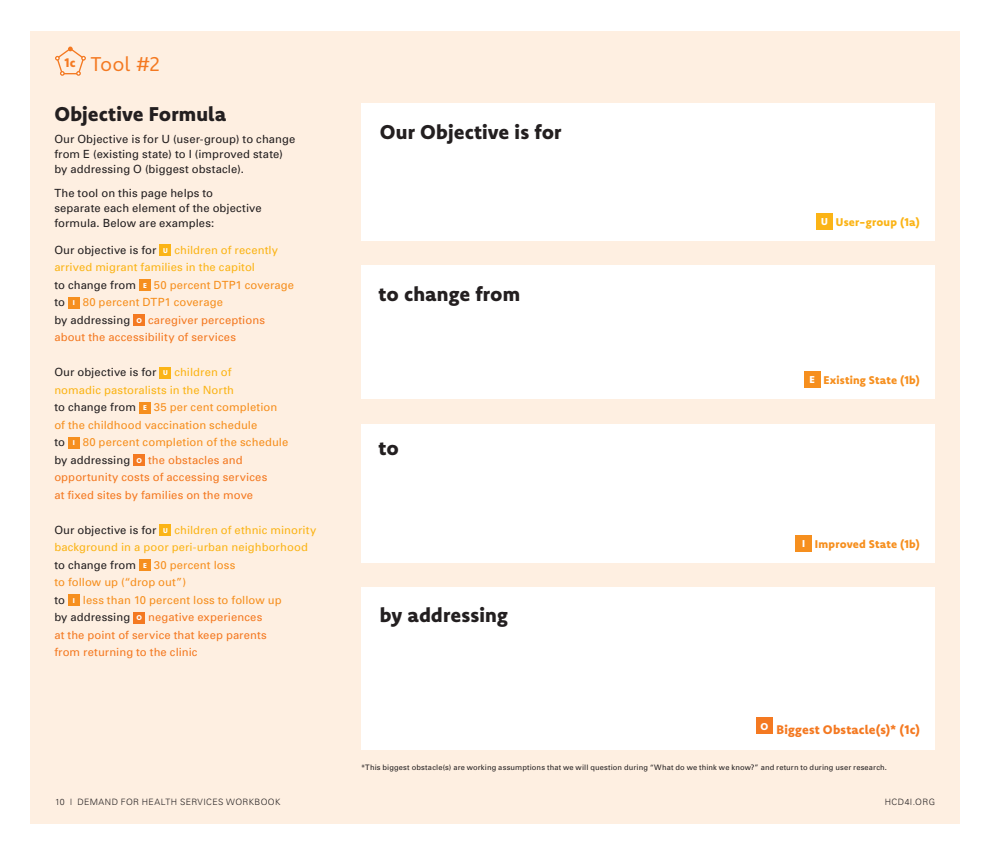
<style>
.page{position:relative;width:990px;height:855px;background:#fff}
.page>*{position:absolute;margin:0;border:0;box-sizing:border-box;transform-origin:0 0}
.H1___16_20_Komet_Hea{font:800 20px "Komet";letter-spacing:.005em;color:#231f20}
.H1___16_20_Komet_Hea-2{font:20px "Komet";color:#f47921}
.Post-It_label{font:800 12.5px "Komet";letter-spacing:.01em;color:#f47921}
._10_11_White_Number{font:800 12.5px "Komet";color:#f47921}
.T2___9_12_Univers_55{font:11.25px/15px "Univers";letter-spacing:.01em;color:#231f20}
.T2___9_12_Univers_55-2{font:11.25px/17.5px "Univers";letter-spacing:.01em;color:#f47921}
.T2___9_12_Univers_55-3{font:11.25px/17.5px "Univers";letter-spacing:.005em;color:#f68f1e}
.T2___9_12_Univers_55-4{font:11.25px/17.5px "Univers";letter-spacing:.005em;color:#fbb416}
.H3___9_12_Komet_Heav{font:800 11.25px "Komet";letter-spacing:.02em;color:#f68f1e}
.H3___9_12_Komet_Heav-2{font:800 11.25px "Komet";letter-spacing:.02em;color:#fbb416}
._10_11_White_Number-2{font:800 10px "Komet";color:#fff}
.t1{font:300 8.75px "Univers";letter-spacing:.045em;color:#231f20}
.Footnote{font:7.5px "Univers";letter-spacing:.015em;color:#231f20}
._10_11_White_Number-3{font:800 7px "Komet";color:#fff}
</style>
<div class="page">
<div style="left:30px;top:31px;width:930px;height:793px;background:#feefe1"></div>
<svg style="left:55px;top:47px;width:31px;height:29px"></svg>
<div style="left:160px;top:244px;width:11px;height:12px;background:#fbb416"></div>
<div style="left:139px;top:279px;width:12px;height:12px;background:#f68f1e"></div>
<div style="left:68px;top:297px;width:12px;height:12px;background:#f68f1e"></div>
<div style="left:133px;top:314px;width:12px;height:12px;background:#f47921"></div>
<div style="left:160px;top:367px;width:11px;height:12px;background:#fbb416"></div>
<div style="left:139px;top:402px;width:12px;height:12px;background:#f68f1e"></div>
<div style="left:68px;top:437px;width:12px;height:12px;background:#f68f1e"></div>
<div style="left:133px;top:454px;width:12px;height:12px;background:#f47921"></div>
<div style="left:160px;top:524px;width:11px;height:12px;background:#fbb416"></div>
<div style="left:139px;top:559px;width:12px;height:12px;background:#f68f1e"></div>
<div style="left:68px;top:594px;width:12px;height:12px;background:#f68f1e"></div>
<div style="left:133px;top:612px;width:12px;height:12px;background:#f47921"></div>
<div style="left:361px;top:266px;width:574px;height:133px;background:#fff"></div>
<div style="left:804px;top:371px;width:17px;height:17px;background:#f68f1e"></div>
<div style="left:361px;top:425px;width:574px;height:138px;background:#fff"></div>
<div style="left:795px;top:535px;width:17px;height:17px;background:#f68f1e"></div>
<div style="left:361px;top:587px;width:574px;height:162px;background:#fff"></div>
<div style="left:756px;top:717px;width:17px;height:17px;background:#f47921"></div>
<div style="left:361px;top:103px;width:574px;height:138px;background:#fff"></div>
<div style="left:816px;top:213px;width:17px;height:17px;background:#fbb416"></div>
<p class="_10_11_White_Number" style="left:65px;top:54px;width:12px">1c</p>
<p class="H1___16_20_Komet_Hea-2" style="left:91px;top:51px;width:71px">Tool #2</p>
<p class="H1___16_20_Komet_Hea" style="left:54px;top:101px;width:173px">Objective Formula</p>
<p class="T2___9_12_Univers_55" style="left:54px;top:132px;width:243px">Our Objective is for U (user-group) to change from E (existing state) to I (improved state) by addressing O (biggest obstacle).</p>
<p class="T2___9_12_Univers_55" style="left:54px;top:186px;width:209px">The tool on this page helps to separate each element of the objective formula. Below are examples:</p>
<p class="T2___9_12_Univers_55" style="left:54px;top:242px;width:104px">Our objective is for</p>
<p class="_10_11_White_Number-3" style="left:163px;top:246px;width:6px">U</p>
<p class="T2___9_12_Univers_55-4" style="left:54px;top:241px;width:225px;text-indent:120px">children of recently arrived migrant families in the capitol</p>
<p class="T2___9_12_Univers_55" style="left:54px;top:277px;width:83px">to change from</p>
<p class="_10_11_White_Number-3" style="left:143px;top:281px;width:5px">E</p>
<p class="T2___9_12_Univers_55-3" style="left:154px;top:276px;width:142px">50 percent DTP1 coverage</p>
<p class="T2___9_12_Univers_55" style="left:54px;top:295px;width:12px">to</p>
<p class="_10_11_White_Number-3" style="left:73px;top:298px;width:4px">I</p>
<p class="T2___9_12_Univers_55-3" style="left:83px;top:293px;width:142px">80 percent DTP1 coverage</p>
<p class="T2___9_12_Univers_55" style="left:54px;top:312px;width:77px">by addressing</p>
<p class="_10_11_White_Number-3" style="left:136px;top:316px;width:7px">O</p>
<p class="T2___9_12_Univers_55-2" style="left:54px;top:311px;width:212px;text-indent:94px">caregiver perceptions about the accessibility of services</p>
<p class="T2___9_12_Univers_55" style="left:54px;top:365px;width:104px">Our objective is for</p>
<p class="_10_11_White_Number-3" style="left:163px;top:368px;width:6px">U</p>
<p class="T2___9_12_Univers_55-4" style="left:54px;top:363px;width:181px;text-align:right">children of<br>nomadic pastoralists in the North</p>
<p class="T2___9_12_Univers_55" style="left:54px;top:400px;width:83px">to change from</p>
<p class="_10_11_White_Number-3" style="left:143px;top:403px;width:5px">E</p>
<p class="T2___9_12_Univers_55-3" style="left:54px;top:398px;width:224px;text-indent:100px">35 per cent completion of the childhood vaccination schedule</p>
<p class="T2___9_12_Univers_55" style="left:54px;top:435px;width:12px">to</p>
<p class="_10_11_White_Number-3" style="left:73px;top:438px;width:4px">I</p>
<p class="T2___9_12_Univers_55-3" style="left:83px;top:433px;width:207px">80 percent completion of the schedule</p>
<p class="T2___9_12_Univers_55" style="left:54px;top:452px;width:77px">by addressing</p>
<p class="_10_11_White_Number-3" style="left:136px;top:456px;width:7px">O</p>
<p class="T2___9_12_Univers_55-2" style="left:54px;top:451px;width:214px;text-indent:94px">the obstacles and opportunity costs of accessing services at fixed sites by families on the move</p>
<p class="T2___9_12_Univers_55" style="left:54px;top:522px;width:104px">Our objective is for</p>
<p class="_10_11_White_Number-3" style="left:163px;top:526px;width:6px">U</p>
<p class="T2___9_12_Univers_55-4" style="left:54px;top:521px;width:263px;text-indent:120px">children of ethnic minority background in a poor peri-urban neighborhood</p>
<p class="T2___9_12_Univers_55" style="left:54px;top:557px;width:83px">to change from</p>
<p class="_10_11_White_Number-3" style="left:143px;top:561px;width:5px">E</p>
<p class="T2___9_12_Univers_55-3" style="left:54px;top:556px;width:183px;text-indent:100px">30 percent loss to follow up (“drop out”)</p>
<p class="T2___9_12_Univers_55" style="left:54px;top:592px;width:12px">to</p>
<p class="_10_11_White_Number-3" style="left:73px;top:596px;width:4px">I</p>
<p class="T2___9_12_Univers_55-3" style="left:83px;top:591px;width:200px">less than 10 percent loss to follow up</p>
<p class="T2___9_12_Univers_55" style="left:54px;top:610px;width:77px">by addressing</p>
<p class="_10_11_White_Number-3" style="left:136px;top:613px;width:7px">O</p>
<p class="T2___9_12_Univers_55-2" style="left:54px;top:608px;width:214px;text-indent:94px">negative experiences at the point of service that keep parents from returning to the clinic</p>
<p class="H1___16_20_Komet_Hea" style="left:380px;top:119px;width:183px">Our Objective is for</p>
<p class="H1___16_20_Komet_Hea" style="left:379px;top:281px;width:143px">to change from</p>
<p class="H1___16_20_Komet_Hea" style="left:379px;top:435px;width:22px">to</p>
<p class="H1___16_20_Komet_Hea" style="left:380px;top:602px;width:129px">by addressing</p>
<p class="_10_11_White_Number-2" style="left:821px;top:215px;width:8px">U</p>
<p class="H3___9_12_Komet_Heav-2" style="left:836px;top:215px;width:86px">User-group (1a)</p>
<p class="_10_11_White_Number-2" style="left:810px;top:373px;width:7px">E</p>
<p class="H3___9_12_Komet_Heav" style="left:824px;top:373px;width:98px">Existing State (1b)</p>
<p class="_10_11_White_Number-2" style="left:802px;top:537px;width:5px">I</p>
<p class="H3___9_12_Komet_Heav" style="left:815px;top:537px;width:107px">Improved State (1b)</p>
<p class="_10_11_White_Number-2" style="left:760px;top:720px;width:9px">O</p>
<p class="Post-It_label" style="left:777px;top:722px;width:145px">Biggest Obstacle(s)* (1c)</p>
<p class="Footnote" style="left:361px;top:762px;width:527px">*This biggest obstacle(s) are working assumptions that we will question during “What do we think we know?” and return to during user research.</p>
<p class="t1" style="left:55px;top:796px;width:227px">10 | DEMAND FOR HEALTH SERVICES WORKBOOK</p>
<p class="t1" style="left:885px;top:796px;width:52px">HCD4I.ORG</p>
</div>
